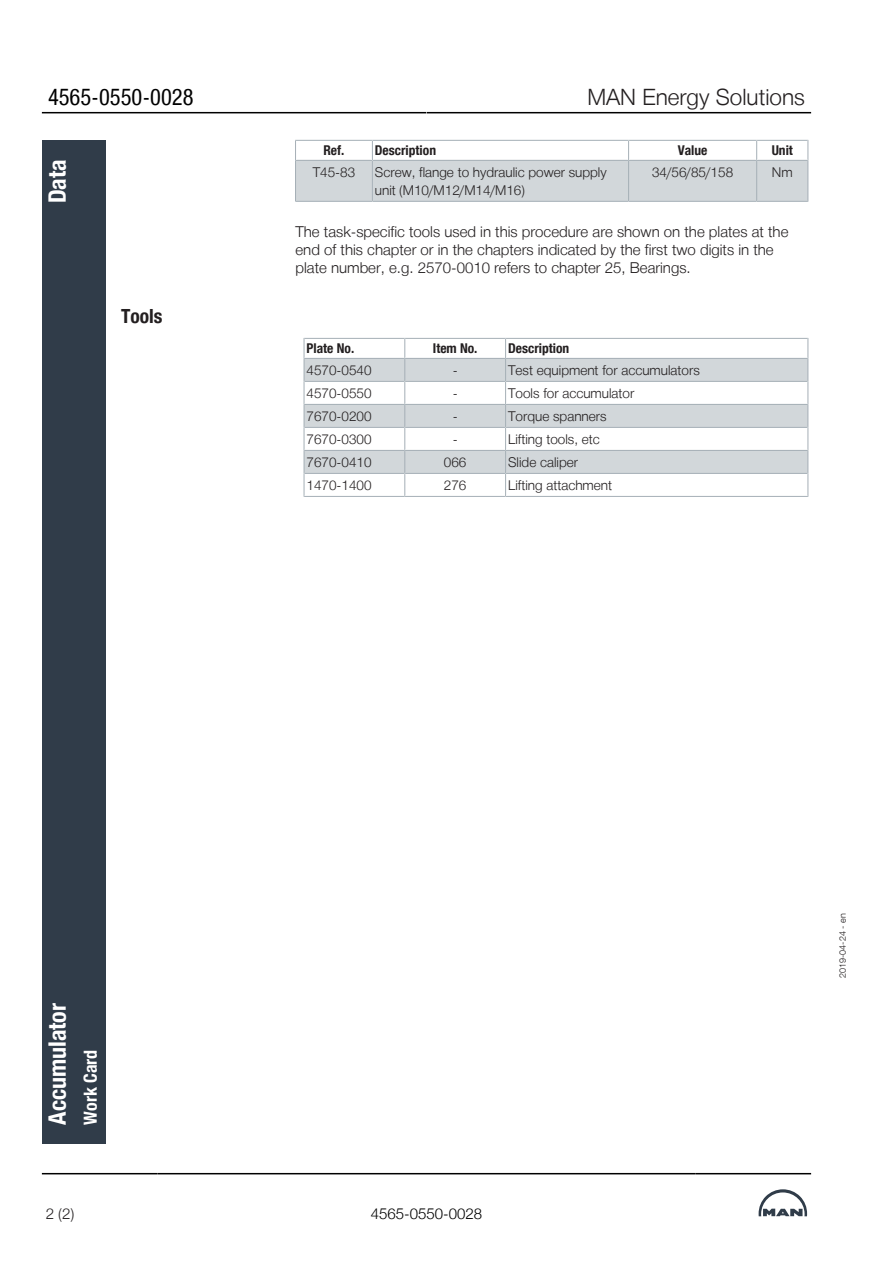
<style>
.page{position:relative;width:893px;height:1263px;background:#fff}
.page>*{position:absolute;margin:0;border:0;box-sizing:border-box;transform-origin:0 0}
.t1{font:24px "MAN Helvetica Neue 77 Bold Cond";color:#fff}
.t2{font:300 22.5px "Man Global";color:#231f20}
.t3{font:22.5px "Man Global Condensed";color:#000}
.t4{font:19.5px "MAN Helvetica Neue 77 Bold Cond";color:#231f20}
.t5{font:18px "MAN Helvetica Neue 77 Bold Cond";color:#fff}
.t6{font:300 15px/18px "Man Global";color:#231f20}
.t7{font:300 15px "Man Global";color:#000}
.t8{font:300 13.5px/18px "Man Global";color:#231f20}
.t9{font:13.5px "MAN Helvetica Neue 77 Bold Cond";color:#231f20}
.t10{font:300 9px "MAN Helvetica Neue 45";color:#231f20}
</style>
<div class="page">
<hr style="left:42px;top:112px;width:384px;height:1px;background:#000">
<hr style="left:426px;top:112px;width:385px;height:1px;background:#000">
<hr style="left:42px;top:1173px;width:115px;height:1px;background:#000">
<hr style="left:157px;top:1173px;width:539px;height:1px;background:#000">
<hr style="left:696px;top:1173px;width:115px;height:1px;background:#000">
<svg style="left:759px;top:1189px;width:48px;height:27px"></svg>
<hr style="left:295px;top:140px;width:77px;height:1px;background:#a5afb6">
<svg style="left:295px;top:140px;width:1px;height:20px"></svg>
<svg style="left:372px;top:141px;width:1px;height:19px"></svg>
<hr style="left:372px;top:140px;width:257px;height:1px;background:#a5afb6">
<svg style="left:628px;top:140px;width:1px;height:20px"></svg>
<hr style="left:629px;top:140px;width:128px;height:1px;background:#a5afb6">
<svg style="left:756px;top:140px;width:1px;height:20px"></svg>
<hr style="left:757px;top:140px;width:51px;height:1px;background:#a5afb6">
<svg style="left:807px;top:140px;width:1px;height:20px"></svg>
<div style="left:296px;top:161px;width:76px;height:40px;background:#d2d7da"></div>
<div style="left:373px;top:161px;width:255px;height:40px;background:#d2d7da"></div>
<div style="left:629px;top:161px;width:127px;height:40px;background:#d2d7da"></div>
<div style="left:757px;top:161px;width:50px;height:40px;background:#d2d7da"></div>
<hr style="left:296px;top:160px;width:76px;height:1px;background:#a5afb6">
<hr style="left:295px;top:201px;width:77px;height:1px;background:#a5afb6">
<hr style="left:295px;top:160px;width:1px;height:42px;background:#a5afb6">
<hr style="left:372px;top:160px;width:1px;height:41px;background:#a5afb6">
<hr style="left:372px;top:160px;width:257px;height:1px;background:#a5afb6">
<hr style="left:372px;top:201px;width:257px;height:1px;background:#a5afb6">
<hr style="left:628px;top:160px;width:1px;height:41px;background:#a5afb6">
<hr style="left:629px;top:160px;width:128px;height:1px;background:#a5afb6">
<hr style="left:629px;top:201px;width:128px;height:1px;background:#a5afb6">
<hr style="left:756px;top:160px;width:1px;height:41px;background:#a5afb6">
<hr style="left:757px;top:160px;width:51px;height:1px;background:#a5afb6">
<hr style="left:757px;top:201px;width:51px;height:1px;background:#a5afb6">
<hr style="left:807px;top:160px;width:1px;height:42px;background:#a5afb6">
<hr style="left:304px;top:338px;width:101px;height:1px;background:#a5afb6">
<hr style="left:405px;top:338px;width:101px;height:1px;background:#a5afb6">
<hr style="left:506px;top:338px;width:302px;height:1px;background:#a5afb6">
<div style="left:304px;top:359px;width:100px;height:22px;background:#d2d7da"></div>
<div style="left:405px;top:359px;width:100px;height:22px;background:#d2d7da"></div>
<div style="left:506px;top:359px;width:301px;height:22px;background:#d2d7da"></div>
<div style="left:304px;top:405px;width:100px;height:22px;background:#d2d7da"></div>
<div style="left:405px;top:405px;width:100px;height:22px;background:#d2d7da"></div>
<div style="left:506px;top:405px;width:301px;height:22px;background:#d2d7da"></div>
<div style="left:304px;top:451px;width:100px;height:22px;background:#d2d7da"></div>
<div style="left:405px;top:451px;width:100px;height:22px;background:#d2d7da"></div>
<div style="left:506px;top:451px;width:301px;height:22px;background:#d2d7da"></div>
<hr style="left:304px;top:358px;width:101px;height:1px;background:#a5afb6">
<hr style="left:405px;top:358px;width:101px;height:1px;background:#a5afb6">
<hr style="left:506px;top:358px;width:302px;height:1px;background:#a5afb6">
<hr style="left:304px;top:381px;width:101px;height:1px;background:#a5afb6">
<hr style="left:405px;top:381px;width:101px;height:1px;background:#a5afb6">
<hr style="left:506px;top:381px;width:302px;height:1px;background:#a5afb6">
<hr style="left:304px;top:404px;width:101px;height:1px;background:#a5afb6">
<hr style="left:405px;top:404px;width:101px;height:1px;background:#a5afb6">
<hr style="left:506px;top:404px;width:302px;height:1px;background:#a5afb6">
<hr style="left:304px;top:427px;width:101px;height:1px;background:#a5afb6">
<hr style="left:405px;top:427px;width:101px;height:1px;background:#a5afb6">
<hr style="left:506px;top:427px;width:302px;height:1px;background:#a5afb6">
<hr style="left:304px;top:450px;width:101px;height:1px;background:#a5afb6">
<hr style="left:405px;top:450px;width:101px;height:1px;background:#a5afb6">
<hr style="left:506px;top:450px;width:302px;height:1px;background:#a5afb6">
<svg style="left:304px;top:338px;width:1px;height:158px"></svg>
<hr style="left:304px;top:473px;width:101px;height:1px;background:#a5afb6">
<hr style="left:304px;top:496px;width:101px;height:1px;background:#a5afb6">
<svg style="left:404px;top:338px;width:1px;height:158px"></svg>
<hr style="left:405px;top:473px;width:101px;height:1px;background:#a5afb6">
<hr style="left:405px;top:496px;width:101px;height:1px;background:#a5afb6">
<svg style="left:505px;top:338px;width:1px;height:158px"></svg>
<hr style="left:506px;top:473px;width:302px;height:1px;background:#a5afb6">
<hr style="left:506px;top:496px;width:302px;height:1px;background:#a5afb6">
<svg style="left:807px;top:338px;width:1px;height:159px"></svg>
<div style="left:42px;top:1127px;width:63px;height:17px;background:#303c49"></div>
<div style="left:42px;top:549px;width:63px;height:578px;background:#303c49"></div>
<div style="left:42px;top:157px;width:63px;height:392px;background:#303c49"></div>
<div style="left:42px;top:140px;width:63px;height:17px;background:#303c49"></div>
<p class="t3" style="left:48px;top:87px;width:147px">4565-0550-0028</p>
<p class="t2" style="left:587px;top:87px;width:219px">MAN Energy Solutions</p>
<p class="t1" style="left:49px;top:203px;width:45px;rotate:-90deg">Data</p>
<p class="t4" style="left:121px;top:309px;width:43px">Tools</p>
<p class="t9" style="left:323px;top:145px;width:22px">Ref.</p>
<p class="t9" style="left:375px;top:145px;width:63px">Description</p>
<p class="t9" style="left:678px;top:145px;width:31px">Value</p>
<p class="t9" style="left:772px;top:145px;width:23px">Unit</p>
<p class="t8" style="left:313px;top:164px;width:44px">T45-83</p>
<p class="t8" style="left:375px;top:164px;width:233px">Screw, flange to hydraulic power supply unit (M10/M12/M14/M16)</p>
<p class="t8" style="left:652px;top:164px;width:83px">34/56/85/158</p>
<p class="t8" style="left:772px;top:164px;width:22px">Nm</p>
<p class="t6" style="left:296px;top:224px;width:494px">The task-specific tools used in this procedure are shown on the plates at the end of this chapter or in the chapters indicated by the first two digits in the plate number, e.g. 2570-0010 refers to chapter 25, Bearings.</p>
<p class="t9" style="left:307px;top:343px;width:49px">Plate No.</p>
<p class="t9" style="left:433px;top:343px;width:46px">Item No.</p>
<p class="t9" style="left:508px;top:343px;width:63px">Description</p>
<p class="t8" style="left:307px;top:362px;width:67px">4570-0540</p>
<p class="t8" style="left:453px;top:362px;width:6px">-</p>
<p class="t8" style="left:508px;top:362px;width:193px">Test equipment for accumulators</p>
<p class="t8" style="left:307px;top:385px;width:67px">4570-0550</p>
<p class="t8" style="left:453px;top:385px;width:6px">-</p>
<p class="t8" style="left:508px;top:385px;width:128px">Tools for accumulator</p>
<p class="t8" style="left:307px;top:408px;width:67px">7670-0200</p>
<p class="t8" style="left:453px;top:408px;width:6px">-</p>
<p class="t8" style="left:508px;top:408px;width:100px">Torque spanners</p>
<p class="t8" style="left:307px;top:431px;width:67px">7670-0300</p>
<p class="t8" style="left:453px;top:431px;width:6px">-</p>
<p class="t8" style="left:508px;top:431px;width:93px">Lifting tools, etc</p>
<p class="t8" style="left:307px;top:454px;width:67px">7670-0410</p>
<p class="t8" style="left:444px;top:454px;width:24px">066</p>
<p class="t8" style="left:508px;top:454px;width:72px">Slide caliper</p>
<p class="t8" style="left:307px;top:477px;width:67px">1470-1400</p>
<p class="t8" style="left:444px;top:477px;width:24px">276</p>
<p class="t8" style="left:508px;top:477px;width:106px">Lifting attachment</p>
<p class="t1" style="left:49px;top:1125px;width:123px;rotate:-90deg">Accumulator</p>
<p class="t5" style="left:84px;top:1125px;width:76px;rotate:-90deg">Work Card</p>
<p class="t6" style="left:46px;top:1206px;width:30px">2 (2)</p>
<p class="t7" style="left:371px;top:1207px;width:113px">4565-0550-0028</p>
<p class="t10" style="left:839px;top:978px;width:66px;rotate:-90deg">2019-04-24 - en</p>
</div>
